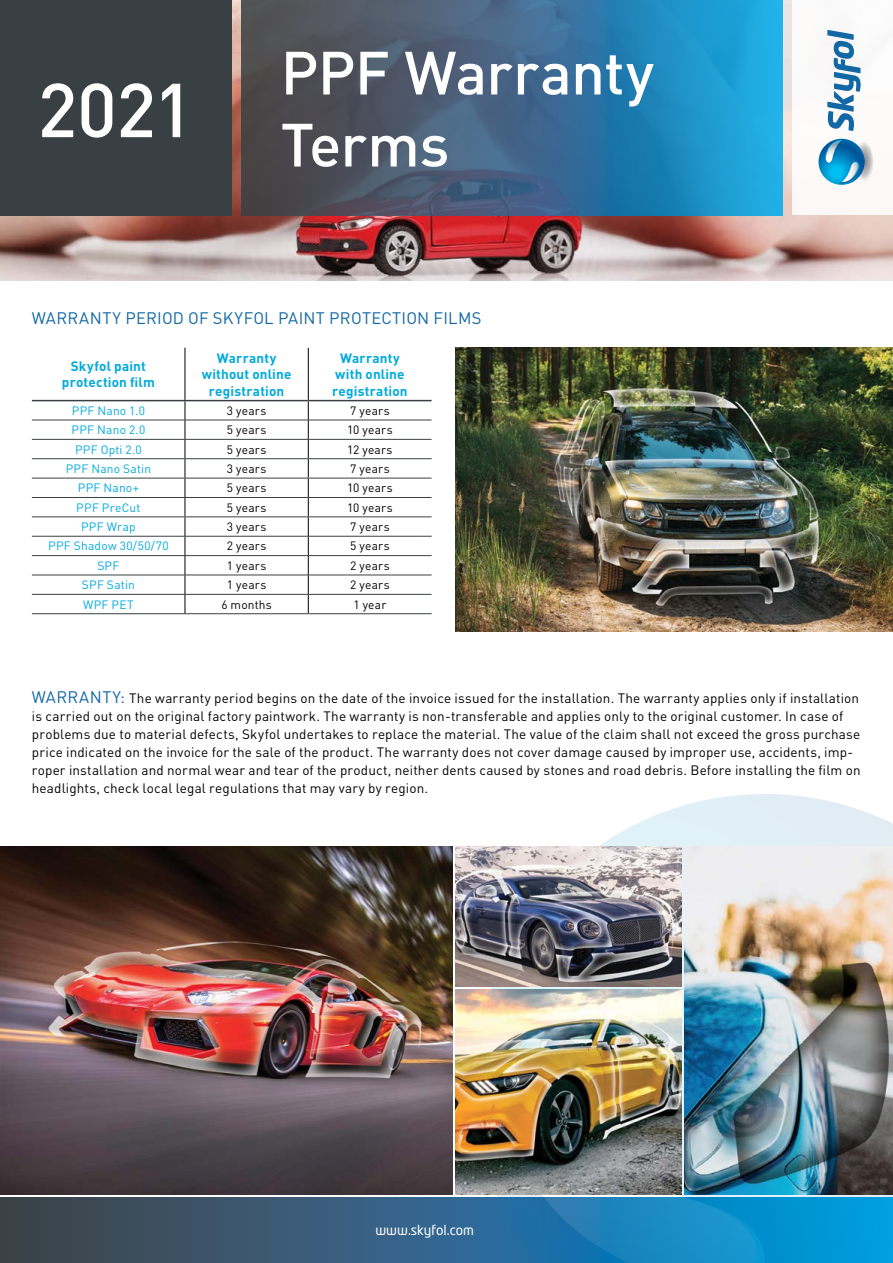
<style>
.page{position:relative;width:893px;height:1263px;background:#fff}
.page>*{position:absolute;margin:0;border:0;box-sizing:border-box;transform-origin:0 0}
.t1{font:500 75px "DIN";color:#fff}
.t2{font:500 60px/72px "DIN Pro";letter-spacing:-.01em;color:#fff}
.t3{font:16.5px "DIN Pro";letter-spacing:.015em;color:#1268a5}
.t4{font:13.5px/18px "DIN Pro";letter-spacing:.01em;color:#000}
.t5{font:700 13.5px/16.2px "DIN Pro";letter-spacing:.015em;color:#0ad;text-align:center}
.t6{font:13.5px "Neo Tech";color:#fff}
.t7{font:12px "DIN Pro";letter-spacing:.02em;color:#000}
.t8{font:12px "DIN Pro";letter-spacing:.02em;color:#0ad}
.s1{font-size:16.5px;color:#1268a5}
</style>
<div class="page">
<svg style="left:0;top:1197px;width:470px;height:66px;background:#3a556d"></svg>
<svg style="left:474px;top:794px;width:419px;height:469px"></svg>
<svg style="left:470px;top:1046px;width:302px;height:217px;background:#3079a9"></svg>
<svg style="left:506px;top:1085px;width:257px;height:178px;background:#2387bc"></svg>
<img style="left:0;top:0;width:893px;height:281px">
<svg style="left:241px;top:0;width:541px;height:215px;background:#3a6d8e"></svg>
<div style="left:792px;top:0;width:101px;height:215px;background:#fff"></div>
<div style="left:0;top:0;width:231px;height:215px;background:#394043"></div>
<svg style="left:818px;top:139px;width:47px;height:46px"></svg>
<svg style="left:825px;top:140px;width:35px;height:45px;background:#3ca0cd"></svg>
<svg style="left:827px;top:30px;width:34px;height:101px"></svg>
<img style="left:455px;top:847px;width:226px;height:139px">
<img style="left:455px;top:348px;width:438px;height:283px">
<img style="left:0;top:847px;width:452px;height:347px">
<svg style="left:185px;top:401px;width:1px;height:212px"></svg>
<svg style="left:308px;top:401px;width:1px;height:212px"></svg>
<hr style="left:185px;top:348px;width:1px;height:52px;background:#000">
<hr style="left:308px;top:348px;width:1px;height:52px;background:#000">
<hr style="left:32px;top:400px;width:153px;height:1px;background:#394043">
<hr style="left:185px;top:400px;width:123px;height:1px;background:#394043">
<hr style="left:308px;top:400px;width:124px;height:1px;background:#394043">
<hr style="left:32px;top:420px;width:153px;height:1px;background:#394043">
<hr style="left:185px;top:420px;width:123px;height:1px;background:#394043">
<hr style="left:308px;top:420px;width:124px;height:1px;background:#394043">
<hr style="left:32px;top:439px;width:153px;height:1px;background:#394043">
<hr style="left:185px;top:439px;width:123px;height:1px;background:#394043">
<hr style="left:308px;top:439px;width:124px;height:1px;background:#394043">
<hr style="left:32px;top:536px;width:153px;height:1px;background:#394043">
<hr style="left:185px;top:536px;width:123px;height:1px;background:#394043">
<hr style="left:308px;top:536px;width:124px;height:1px;background:#394043">
<hr style="left:32px;top:555px;width:153px;height:1px;background:#394043">
<hr style="left:185px;top:555px;width:123px;height:1px;background:#394043">
<hr style="left:308px;top:555px;width:124px;height:1px;background:#394043">
<hr style="left:32px;top:575px;width:153px;height:1px;background:#394043">
<hr style="left:185px;top:575px;width:123px;height:1px;background:#394043">
<hr style="left:308px;top:575px;width:124px;height:1px;background:#394043">
<hr style="left:32px;top:594px;width:153px;height:1px;background:#394043">
<hr style="left:185px;top:594px;width:123px;height:1px;background:#394043">
<hr style="left:308px;top:594px;width:124px;height:1px;background:#394043">
<hr style="left:32px;top:613px;width:153px;height:1px;background:#394043">
<hr style="left:185px;top:613px;width:123px;height:1px;background:#394043">
<hr style="left:308px;top:613px;width:124px;height:1px;background:#394043">
<hr style="left:32px;top:458px;width:153px;height:1px;background:#394043">
<hr style="left:185px;top:458px;width:123px;height:1px;background:#394043">
<hr style="left:308px;top:458px;width:124px;height:1px;background:#394043">
<hr style="left:32px;top:478px;width:153px;height:1px;background:#394043">
<hr style="left:185px;top:478px;width:123px;height:1px;background:#394043">
<hr style="left:308px;top:478px;width:124px;height:1px;background:#394043">
<hr style="left:32px;top:516px;width:153px;height:1px;background:#394043">
<hr style="left:185px;top:516px;width:123px;height:1px;background:#394043">
<hr style="left:308px;top:516px;width:124px;height:1px;background:#394043">
<hr style="left:32px;top:497px;width:153px;height:1px;background:#394043">
<hr style="left:185px;top:497px;width:123px;height:1px;background:#394043">
<hr style="left:308px;top:497px;width:124px;height:1px;background:#394043">
<img style="left:684px;top:846px;width:209px;height:348px">
<img style="left:455px;top:989px;width:226px;height:205px">
<h1 class="t1" style="left:37px;top:62px;width:158px">2021</h1>
<h2 class="t2" style="left:281px;top:34px;width:375px">PPF Warranty<br>Terms</h2>
<p class="t3" style="left:32px;top:307px;width:451px">WARRANTY PERIOD OF SKYFOL PAINT PROTECTION FILMS</p>
<p class="t5" style="left:62px;top:358px;width:94px">Skyfol paint protection film</p>
<p class="t5" style="left:202px;top:350px;width:91px">Warranty without online registration</p>
<p class="t5" style="left:332px;top:350px;width:77px">Warranty with online registration</p>
<p class="t8" style="left:72px;top:402px;width:75px">PPF Nano 1.0</p>
<p class="t7" style="left:227px;top:402px;width:41px">3 years</p>
<p class="t7" style="left:350px;top:402px;width:41px">7 years</p>
<p class="t8" style="left:72px;top:422px;width:75px">PPF Nano 2.0</p>
<p class="t7" style="left:227px;top:422px;width:41px">5 years</p>
<p class="t7" style="left:347px;top:422px;width:47px">10 years</p>
<p class="t8" style="left:75px;top:441px;width:68px">PPF Opti 2.0</p>
<p class="t7" style="left:227px;top:441px;width:41px">5 years</p>
<p class="t7" style="left:347px;top:441px;width:47px">12 years</p>
<p class="t8" style="left:66px;top:460px;width:87px">PPF Nano Satin</p>
<p class="t7" style="left:227px;top:460px;width:41px">3 years</p>
<p class="t7" style="left:350px;top:460px;width:41px">7 years</p>
<p class="t8" style="left:78px;top:480px;width:63px">PPF Nano+</p>
<p class="t7" style="left:227px;top:480px;width:41px">5 years</p>
<p class="t7" style="left:347px;top:480px;width:47px">10 years</p>
<p class="t8" style="left:76px;top:499px;width:66px">PPF PreCut</p>
<p class="t7" style="left:227px;top:499px;width:41px">5 years</p>
<p class="t7" style="left:347px;top:499px;width:47px">10 years</p>
<p class="t8" style="left:81px;top:519px;width:56px">PPF Wrap</p>
<p class="t7" style="left:227px;top:519px;width:41px">3 years</p>
<p class="t7" style="left:350px;top:519px;width:41px">7 years</p>
<p class="t8" style="left:48px;top:538px;width:122px">PPF Shadow 30/50/70</p>
<p class="t7" style="left:227px;top:538px;width:41px">2 years</p>
<p class="t7" style="left:350px;top:538px;width:41px">5 years</p>
<p class="t8" style="left:97px;top:557px;width:24px">SPF</p>
<p class="t7" style="left:227px;top:557px;width:41px">1 years</p>
<p class="t7" style="left:350px;top:557px;width:41px">2 years</p>
<p class="t8" style="left:82px;top:577px;width:55px">SPF Satin</p>
<p class="t7" style="left:227px;top:577px;width:41px">1 years</p>
<p class="t7" style="left:350px;top:577px;width:41px">2 years</p>
<p class="t8" style="left:83px;top:596px;width:52px">WPF PET</p>
<p class="t7" style="left:221px;top:596px;width:52px">6 months</p>
<p class="t7" style="left:353px;top:596px;width:34px">1 year</p>
<p class="t4" style="left:32px;top:688px;width:830px"><span class="s1">WARRANTY:</span> The warranty period begins on the date of the invoice issued for the installation. The warranty applies only if installation is carried out on the original factory paintwork. The warranty is non-transferable and applies only to the original customer. In case of problems due to material defects, Skyfol undertakes to replace the material. The value of the claim shall not exceed the gross purchase price indicated on the invoice for the sale of the product. The warranty does not cover damage caused by improper use, accidents, imp&shy;roper installation and normal wear and tear of the product, neither dents caused by stones and road debris. Before installing the film on headlights, check local legal regulations that may vary by region.</p>
<p class="t6" style="left:375px;top:1223px;width:100px">www.skyfol.com</p>
</div>
